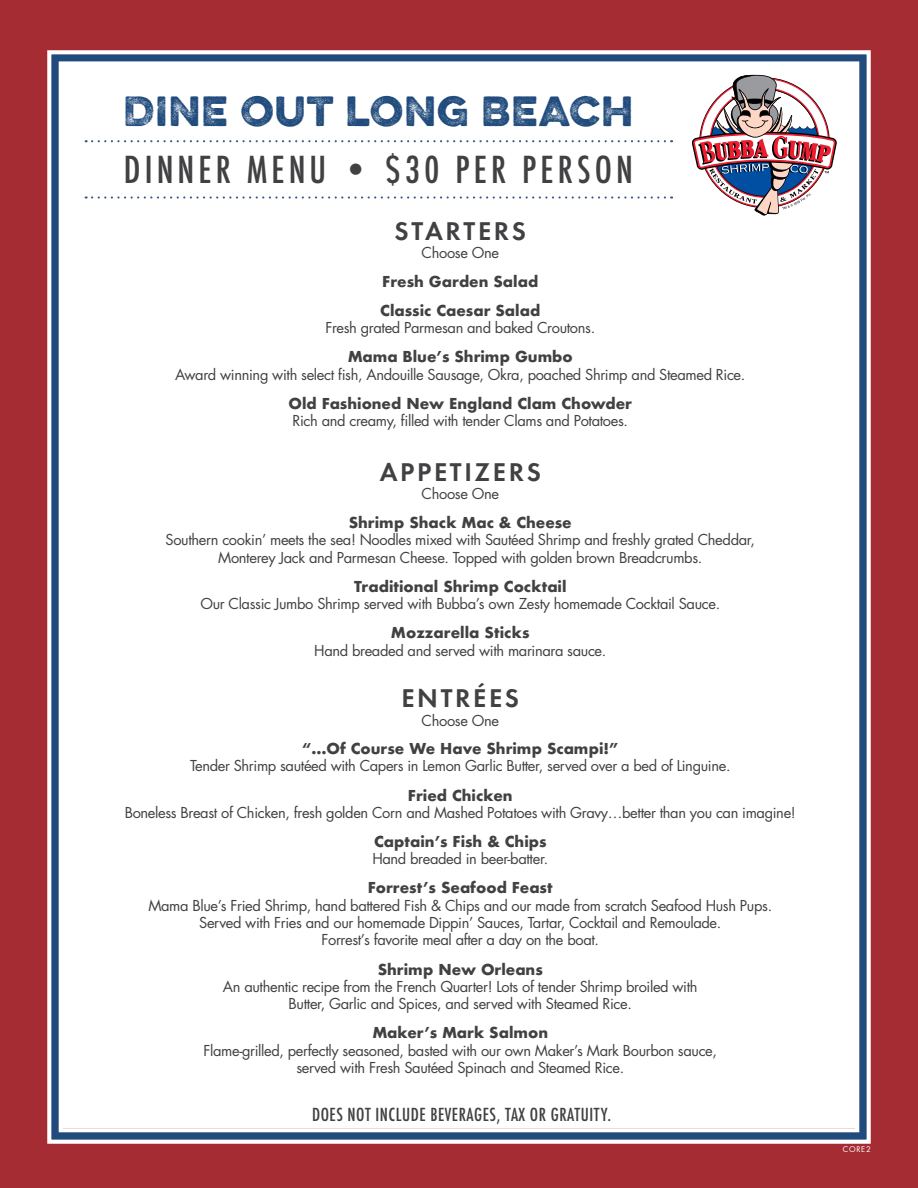
<style>
.page{position:relative;width:918px;height:1188px;background:#a52c32}
.page>*{position:absolute;margin:0;border:0;box-sizing:border-box;transform-origin:0 0}
.t1{font:500 condensed 40.8px "Futura T";letter-spacing:.1em;color:#414042}
.t2{font:37.8px "Eveleth Dot";letter-spacing:.03em;color:#204b7c}
.t3{font:600 26.7px "Futura T";letter-spacing:.1em;color:#414042}
.t4{font:500 condensed 19.8px "Futura T";letter-spacing:.025em;color:#414042}
.t5{font:14.7px/17.2px "Futura";letter-spacing:-.025em;color:#414042;text-align:center}
.t6{font:700 14.7px/29.1px "Futura";color:#414042}
.t7{font:7.65px "Futura";letter-spacing:.095em;color:#fff}
</style>
<div class="page">
<div style="left:47px;top:50px;width:824px;height:1094px;background:#fff"></div>
<svg style="left:692px;top:75px;width:145px;height:141px;background:#c0abb3"></svg>
<svg style="left:86px;top:140px;width:586px;height:2px"></svg>
<svg style="left:86px;top:196px;width:586px;height:3px;background:#dbe0e8"></svg>
<h2 class="t2" style="left:124px;top:82px;width:511px">DINE OUT LONG BEACH</h2>
<h1 class="t1" style="left:124px;top:145px;width:511px">DINNER MENU • $30 PER PERSON</h1>
<h3 class="t3" style="left:394px;top:215px;width:133px">STARTERS</h3>
<p class="t5" style="left:422px;top:244px;width:79px">Choose One</p>
<p class="t6" style="left:380px;top:267px;width:161px">Fresh Garden Salad<br>Classic Caesar Salad</p>
<p class="t5" style="left:325px;top:319px;width:271px">Fresh grated Parmesan and baked Croutons.</p>
<p class="t6" style="left:348px;top:342px;width:227px">Mama Blue’s Shrimp Gumbo</p>
<p class="t5" style="left:175px;top:365px;width:572px">Award winning with select fish, Andouille Sausage, Okra, poached Shrimp and Steamed Rice.</p>
<p class="t6" style="left:288px;top:389px;width:345px">Old Fashioned New England Clam Chowder</p>
<p class="t5" style="left:293px;top:412px;width:337px">Rich and creamy, filled with tender Clams and Potatoes.</p>
<h3 class="t3" style="left:380px;top:456px;width:163px">APPETIZERS</h3>
<p class="t5" style="left:422px;top:485px;width:79px">Choose One</p>
<p class="t6" style="left:349px;top:508px;width:225px">Shrimp Shack Mac &amp; Cheese</p>
<p class="t5" style="left:166px;top:531px;width:591px">Southern cookin’ meets the sea! Noodles mixed with Sautéed Shrimp and freshly grated Cheddar,<br>Monterey Jack and Parmesan Cheese. Topped with golden brown Breadcrumbs.</p>
<p class="t6" style="left:354px;top:572px;width:214px">Traditional Shrimp Cocktail</p>
<p class="t5" style="left:200px;top:595px;width:521px">Our Classic Jumbo Shrimp served with Bubba’s own Zesty homemade Cocktail Sauce.</p>
<p class="t6" style="left:391px;top:618px;width:140px">Mozzarella Sticks</p>
<p class="t5" style="left:314px;top:641px;width:294px">Hand breaded and served with marinara sauce.</p>
<h3 class="t3" style="left:401px;top:682px;width:119px">ENTRÉES</h3>
<p class="t5" style="left:422px;top:711px;width:79px">Choose One</p>
<p class="t6" style="left:302px;top:734px;width:318px">“…Of Course We Have Shrimp Scampi!”</p>
<p class="t5" style="left:190px;top:757px;width:542px">Tender Shrimp sautéed with Capers in Lemon Garlic Butter, served over a bed of Linguine.</p>
<p class="t6" style="left:408px;top:780px;width:106px">Fried Chicken</p>
<p class="t5" style="left:125px;top:804px;width:673px">Boneless Breast of Chicken, fresh golden Corn and Mashed Potatoes with Gravy…better than you can imagine!</p>
<p class="t6" style="left:374px;top:827px;width:174px">Captain’s Fish &amp; Chips</p>
<p class="t5" style="left:372px;top:850px;width:177px">Hand breaded in beer-batter.</p>
<p class="t6" style="left:368px;top:873px;width:186px">Forrest’s Seafood Feast</p>
<p class="t5" style="left:148px;top:897px;width:625px">Mama Blue’s Fried Shrimp, hand battered Fish &amp; Chips and our made from scratch Seafood Hush Pups.<br>Served with Fries and our homemade Dippin’ Sauces, Tartar, Cocktail and Remoulade.<br>Forrest’s favorite meal after a day on the boat.</p>
<p class="t6" style="left:378px;top:954px;width:167px">Shrimp New Orleans</p>
<p class="t5" style="left:223px;top:978px;width:476px">An authentic recipe from the French Quarter! Lots of tender Shrimp broiled with<br>Butter, Garlic and Spices, and served with Steamed Rice.</p>
<p class="t6" style="left:373px;top:1018px;width:177px">Maker’s Mark Salmon</p>
<p class="t5" style="left:204px;top:1041px;width:515px">Flame-grilled, perfectly seasoned, basted with our own Maker’s Mark Bourbon sauce, served with Fresh Sautéed Spinach and Steamed Rice.</p>
<h3 class="t4" style="left:312px;top:1103px;width:301px">DOES NOT INCLUDE BEVERAGES, TAX OR GRATUITY.</h3>
<p class="t7" style="left:843px;top:1144px;width:29px">CORE2</p>
</div>
